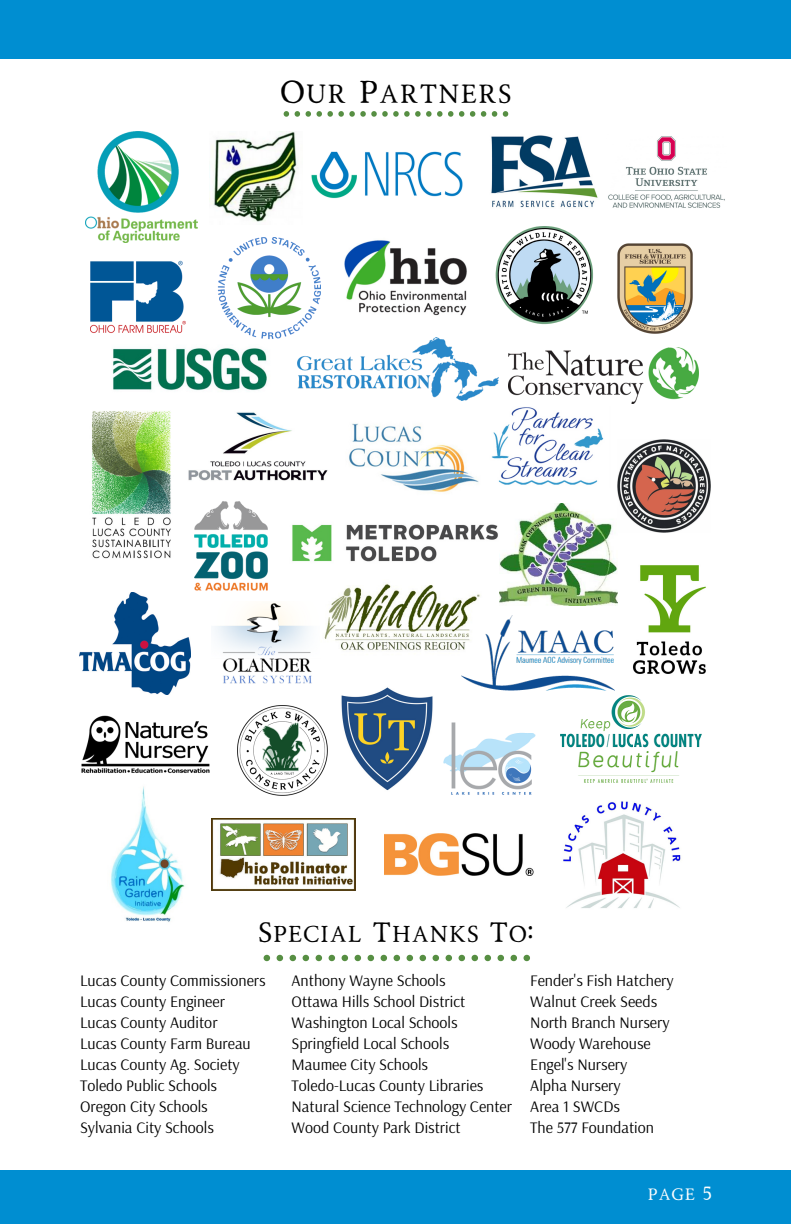
<style>
.page{position:relative;width:792px;height:1224px;background:#fff}
.page>*{position:absolute;margin:0;border:0;box-sizing:border-box;transform-origin:0 0}
.t1{font:32px "Road Race";color:#000}
.t2{font:28px "Road Race";color:#000}
.t3{font:20px "Road Race";color:#fefefe}
.t4{font:16px/21px "Arsenal";color:#000}
</style>
<div class="page">
<div style="left:0;top:1171px;width:790px;height:53px;background:#008ed1"></div>
<div style="left:0;top:0;width:790px;height:59px;background:#008ed1"></div>
<img style="left:85px;top:131px;width:113px;height:111px">
<img style="left:311px;top:151px;width:152px;height:48px">
<img style="left:209px;top:131px;width:89px;height:91px">
<img style="left:491px;top:135px;width:107px;height:73px">
<svg style="left:284px;top:111px;width:5px;height:6px"></svg>
<svg style="left:295px;top:111px;width:5px;height:6px"></svg>
<svg style="left:306px;top:111px;width:5px;height:6px"></svg>
<svg style="left:317px;top:111px;width:136px;height:6px"></svg>
<svg style="left:459px;top:111px;width:5px;height:6px"></svg>
<svg style="left:470px;top:111px;width:5px;height:6px"></svg>
<svg style="left:481px;top:111px;width:5px;height:6px"></svg>
<svg style="left:492px;top:111px;width:5px;height:6px"></svg>
<svg style="left:503px;top:111px;width:5px;height:6px"></svg>
<img style="left:345px;top:240px;width:113px;height:76px">
<img style="left:91px;top:260px;width:94px;height:73px">
<img style="left:217px;top:237px;width:104px;height:102px">
<img style="left:458px;top:226px;width:160px;height:99px">
<img style="left:113px;top:348px;width:154px;height:43px">
<img style="left:92px;top:411px;width:79px;height:148px">
<img style="left:297px;top:337px;width:201px;height:63px">
<img style="left:508px;top:348px;width:191px;height:55px">
<img style="left:349px;top:423px;width:130px;height:69px">
<img style="left:188px;top:412px;width:140px;height:69px">
<img style="left:79px;top:592px;width:111px;height:102px">
<img style="left:111px;top:786px;width:74px;height:136px">
<img style="left:211px;top:819px;width:144px;height:72px">
<img style="left:181px;top:501px;width:87px;height:100px">
<img style="left:81px;top:715px;width:129px;height:59px">
<img style="left:214px;top:603px;width:98px;height:81px">
<img style="left:491px;top:407px;width:113px;height:78px">
<img style="left:292px;top:524px;width:206px;height:38px">
<img style="left:324px;top:583px;width:156px;height:68px">
<img style="left:499px;top:503px;width:119px;height:102px">
<img style="left:461px;top:616px;width:153px;height:75px">
<img style="left:238px;top:706px;width:90px;height:90px">
<img style="left:633px;top:565px;width:73px;height:109px">
<img style="left:384px;top:834px;width:150px;height:42px">
<img style="left:341px;top:687px;width:92px;height:104px">
<img style="left:443px;top:722px;width:93px;height:73px">
<img style="left:618px;top:243px;width:75px;height:90px">
<svg style="left:264px;top:955px;width:6px;height:6px"></svg>
<svg style="left:277px;top:955px;width:6px;height:6px"></svg>
<svg style="left:290px;top:955px;width:6px;height:6px"></svg>
<svg style="left:303px;top:955px;width:6px;height:6px"></svg>
<svg style="left:316px;top:955px;width:6px;height:6px"></svg>
<svg style="left:329px;top:955px;width:6px;height:6px"></svg>
<svg style="left:342px;top:955px;width:6px;height:6px"></svg>
<svg style="left:355px;top:955px;width:6px;height:6px"></svg>
<svg style="left:368px;top:955px;width:6px;height:6px"></svg>
<svg style="left:381px;top:955px;width:6px;height:6px"></svg>
<svg style="left:394px;top:955px;width:6px;height:6px"></svg>
<svg style="left:407px;top:955px;width:6px;height:6px"></svg>
<svg style="left:420px;top:955px;width:6px;height:6px"></svg>
<svg style="left:433px;top:955px;width:6px;height:6px"></svg>
<svg style="left:446px;top:955px;width:6px;height:6px"></svg>
<svg style="left:459px;top:955px;width:6px;height:6px"></svg>
<svg style="left:472px;top:955px;width:6px;height:6px"></svg>
<svg style="left:485px;top:955px;width:6px;height:6px"></svg>
<svg style="left:498px;top:955px;width:6px;height:6px"></svg>
<svg style="left:511px;top:955px;width:6px;height:6px"></svg>
<svg style="left:524px;top:955px;width:6px;height:6px"></svg>
<img style="left:618px;top:440px;width:93px;height:93px">
<img style="left:608px;top:136px;width:117px;height:72px">
<img style="left:560px;top:696px;width:141px;height:87px">
<img style="left:563px;top:801px;width:118px;height:107px">
<h1 class="t1" style="left:280px;top:81px;width:234px">Our Partners</h1>
<h2 class="t2" style="left:258px;top:923px;width:277px">Special Thanks To:</h2>
<p class="t4" style="left:530px;top:970px;width:145px">Fender's Fish Hatchery<br>Walnut Creek Seeds<br>North Branch Nursery<br>Woody Warehouse<br>Engel's Nursery<br>Alpha Nursery<br>Area 1 SWCDs<br>The 577 Foundation</p>
<p class="t4" style="left:80px;top:970px;width:187px">Lucas County Commissioners<br>Lucas County Engineer<br>Lucas County Auditor<br>Lucas County Farm Bureau<br>Lucas County Ag. Society<br>Toledo Public Schools<br>Oregon City Schools<br>Sylvania City Schools</p>
<p class="t4" style="left:292px;top:970px;width:222px">Anthony Wayne Schools<br>Ottawa Hills School District<br>Washington Local Schools<br>Springfield Local Schools<br>Maumee City Schools<br>Toledo-Lucas County Libraries<br>Natural Science Technology Center<br>Wood County Park District</p>
<p class="t3" style="left:648px;top:1186px;width:66px">page 5</p>
</div>
